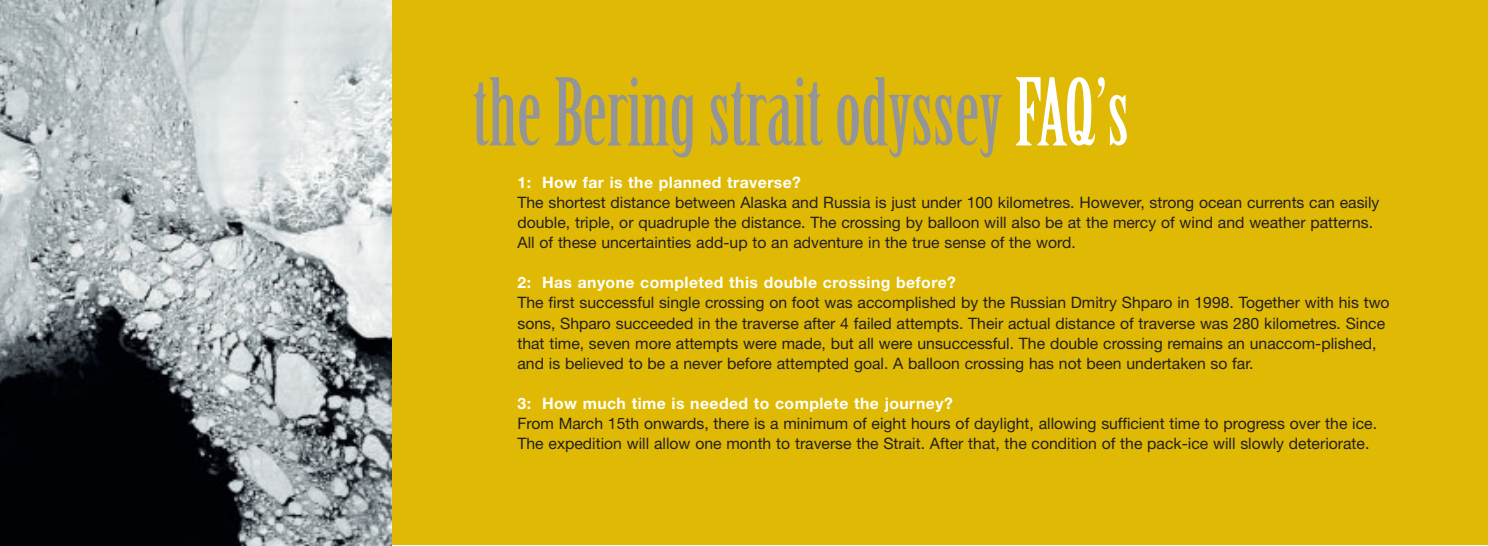
<style>
.page{position:relative;width:1488px;height:546px;background:#fff}
.page>*{position:absolute;margin:0;border:0;box-sizing:border-box;transform-origin:0 0}
.t1{font:91px "Birch";color:#939598}
.t2{font:15.75px/20.1px "Helvetica Neue";color:#231f20}
.t3{font:700 15.75px "Helvetica Neue";letter-spacing:.03em;color:#fff}
.s1{color:#fff}
</style>
<div class="page">
<div style="left:392px;top:0;width:1096px;height:545px;background:#dfb903"></div>
<img style="left:0;top:0;width:392px;height:545px">
<h1 class="t1" style="left:473px;top:77px;width:658px">the Bering strait odyssey<span class="s1">FAQ’s</span></h1>
<p class="t3" style="left:517px;top:176px;width:285px">1: How far is the planned traverse?</p>
<p class="t2" style="left:517px;top:194px;width:863px">The shortest distance between Alaska and Russia is just under 100 kilometres. However, strong ocean currents can easily double, triple, or quadruple the distance. The crossing by balloon will also be at the mercy of wind and weather patterns.<br>All of these uncertainties add-up to an adventure in the true sense of the word.</p>
<p class="t3" style="left:517px;top:277px;width:440px">2: Has anyone completed this double crossing before?</p>
<p class="t2" style="left:517px;top:294px;width:873px">The first successful single crossing on foot was accomplished by the Russian Dmitry Shparo in 1998. Together with his two sons, Shparo succeeded in the traverse after 4 failed attempts. Their actual distance of traverse was 280 kilometres. Since that time, seven more attempts were made, but all were unsuccessful. The double crossing remains an unaccom-plished, and is believed to be a never before attempted goal. A balloon crossing has not been undertaken so far.</p>
<p class="t3" style="left:517px;top:398px;width:437px">3: How much time is needed to complete the journey?</p>
<p class="t2" style="left:517px;top:415px;width:861px">From March 15th onwards, there is a minimum of eight hours of daylight, allowing sufficient time to progress over the ice.<br>The expedition will allow one month to traverse the Strait. After that, the condition of the pack-ice will slowly deteriorate.</p>
</div>
